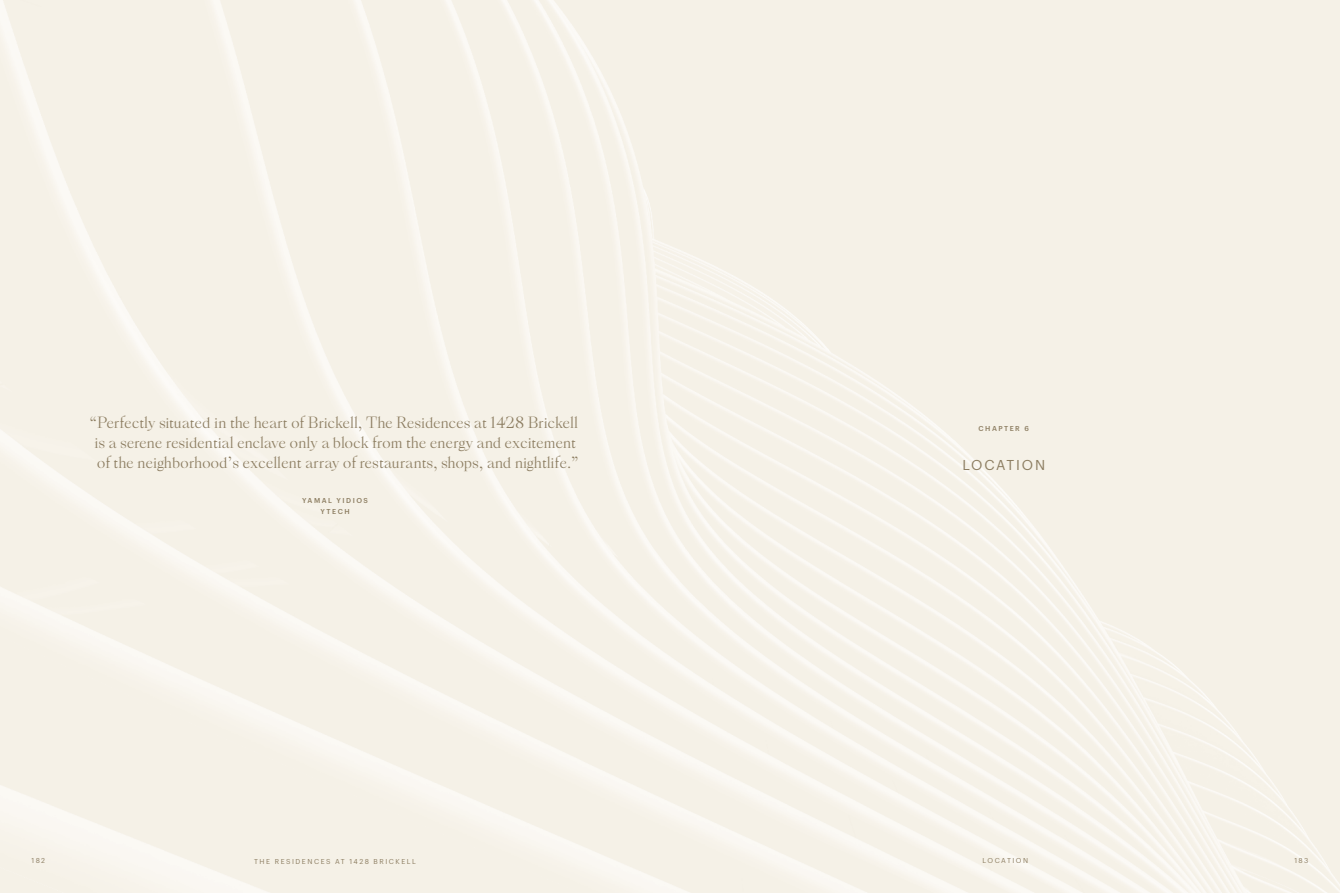
<style>
.page{position:relative;width:1340px;height:893px;background:#fff}
.page>*{position:absolute;margin:0;border:0;box-sizing:border-box;transform-origin:0 0}
.t1{font:14px/20.1px "She";letter-spacing:.03em;color:#8c7d61;text-align:center}
.t2{font:14px "Graphik";letter-spacing:.13em;color:#8c7d61}
.t3{font:7px "Graphik";letter-spacing:.215em;color:#8c7d61}
.t4{font:500 7px/11.4px "Graphik";letter-spacing:.215em;color:#8c7d61;text-align:center}
</style>
<div class="page">
<p class="t1" style="left:89px;top:412px;width:491px">“Perfectly situated in the heart of Brickell, The Residences at 1428 Brickell is a serene residential enclave only a block from the energy and excitement of the neighborhood’s excellent array of restaurants, shops, and nightlife.”</p>
<p class="t4" style="left:302px;top:494px;width:67px">YAMAL YIDIOS<br>YTECH</p>
<p class="t4" style="left:978px;top:422px;width:52px">CHAPTER 6</p>
<p class="t2" style="left:962px;top:455px;width:84px">LOCATION</p>
<p class="t3" style="left:32px;top:855px;width:15px">182</p>
<p class="t3" style="left:254px;top:856px;width:163px">THE RESIDENCES AT 1428 BRICKELL</p>
<p class="t3" style="left:982px;top:855px;width:47px">LOCATION</p>
<p class="t3" style="left:1294px;top:855px;width:16px">183</p>
</div>
